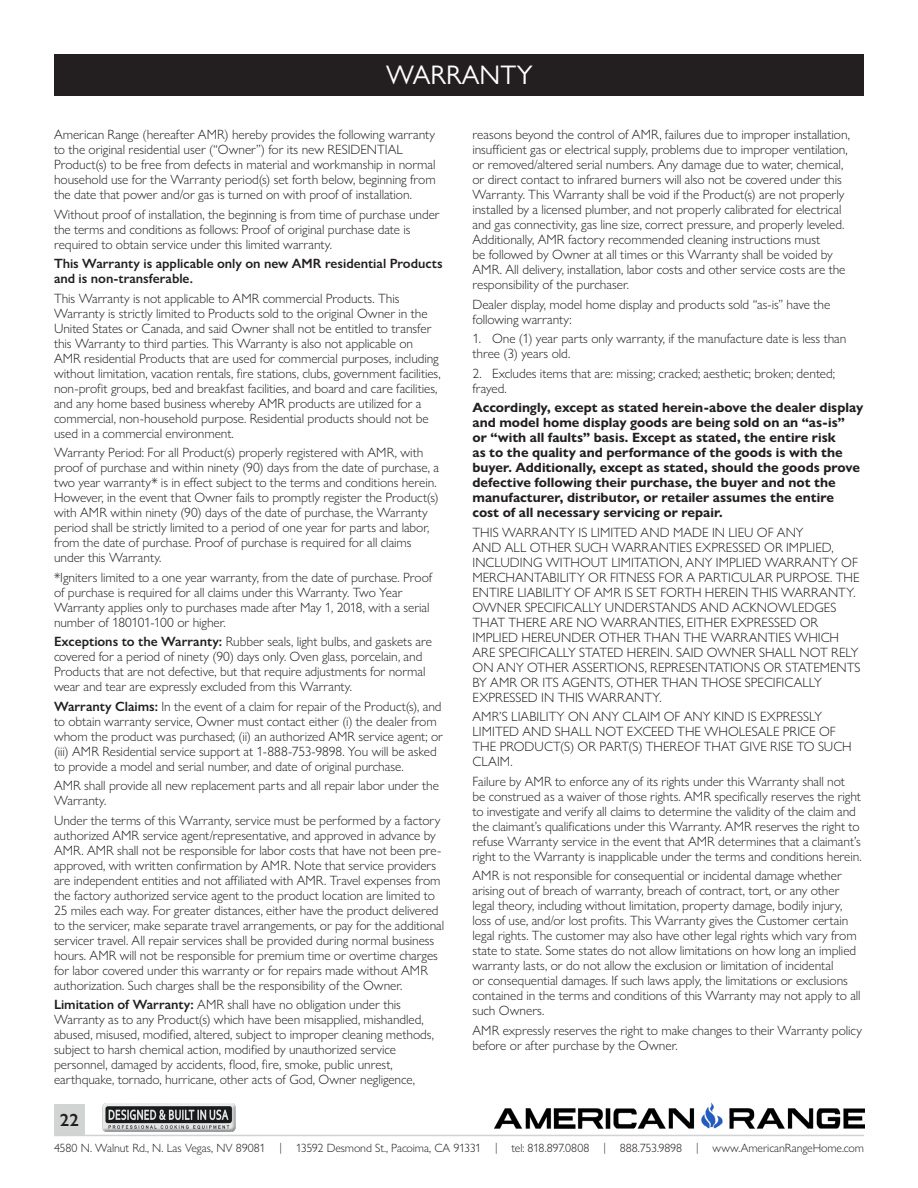
<style>
.page{position:relative;width:918px;height:1188px;background:#fff}
.page>*{position:absolute;margin:0;border:0;box-sizing:border-box;transform-origin:0 0}
.t1{font:27px "Gill Sans Nova";color:#fff}
.t2{font:600 17.85px "Gill Sans Nova";color:#231f20}
.t3{font:300 13.5px/15px "Gill Sans Nova";letter-spacing:-.005em;color:#231f20}
.t4{font:700 13.5px/15px "Gill Sans Nova";color:#231f20}
.t5{font:600 13.5px/15px "Gill Sans Nova";color:#231f20}
.t6{font:300 12px "Gill Sans Nova";letter-spacing:-.01em;color:#231f20}
.s1{font-weight:600}
</style>
<div class="page">
<img style="left:495px;top:1102px;width:369px;height:33px">
<div style="left:54px;top:1104px;width:31px;height:31px;background:#d2d3d3"></div>
<hr style="left:54px;top:1135px;width:810px;height:1px;background:#d1d2d4">
<img style="left:102px;top:1103px;width:134px;height:29px">
<div style="left:54px;top:54px;width:810px;height:42px;background:#231f20"></div>
<p class="t1" style="left:386px;top:59px;width:148px">WARRANTY</p>
<p class="t3" style="left:54px;top:127px;width:383px">American Range (hereafter AMR) hereby provides the following warranty to the original residential user (“Owner”) for its new RESIDENTIAL Product(s) to be free from defects in material and workmanship in normal household use for the Warranty period(s) set forth below, beginning from the date that power and/or gas is turned on with proof of installation.</p>
<p class="t3" style="left:54px;top:207px;width:387px">Without proof of installation, the beginning is from time of purchase under the terms and conditions as follows: Proof of original purchase date is required to obtain service under this limited warranty.</p>
<p class="t5" style="left:54px;top:256px;width:390px">This Warranty is applicable only on new AMR residential Products and is non-transferable.</p>
<p class="t3" style="left:54px;top:291px;width:388px">This Warranty is not applicable to AMR commercial Products. This Warranty is strictly limited to Products sold to the original Owner in the United States or Canada, and said Owner shall not be entitled to transfer this Warranty to third parties. This Warranty is also not applicable on AMR residential Products that are used for commercial purposes, including without limitation, vacation rentals, fire stations, clubs, government facilities, non-profit groups, bed and breakfast facilities, and board and care facilities, and any home based business whereby AMR products are utilized for a commercial, non-household purpose. Residential products should not be used in a commercial environment.</p>
<p class="t3" style="left:54px;top:445px;width:387px">Warranty Period: For all Product(s) properly registered with AMR, with proof of purchase and within ninety (90) days from the date of purchase, a two year warranty* is in effect subject to the terms and conditions herein.<br>However, in the event that Owner fails to promptly register the Product(s) with AMR within ninety (90) days of the date of purchase, the Warranty period shall be strictly limited to a period of one year for parts and labor, from the date of purchase. Proof of purchase is required for all claims under this Warranty.</p>
<p class="t3" style="left:54px;top:570px;width:380px">*Igniters limited to a one year warranty, from the date of purchase. Proof of purchase is required for all claims under this Warranty. Two Year Warranty applies only to purchases made after May 1, 2018, with a serial number of 180101-100 or higher.</p>
<p class="t3" style="left:54px;top:634px;width:380px"><span class="s1">Exceptions to the Warranty:</span> Rubber seals, light bulbs, and gaskets are covered for a period of ninety (90) days only. Oven glass, porcelain, and Products that are not defective, but that require adjustments for normal wear and tear are expressly excluded from this Warranty.</p>
<p class="t3" style="left:54px;top:699px;width:390px"><span class="s1">Warranty Claims:</span> In the event of a claim for repair of the Product(s), and to obtain warranty service, Owner must contact either (i) the dealer from whom the product was purchased; (ii) an authorized AMR service agent; or (iii) AMR Residential service support at 1-888-753-9898. You will be asked to provide a model and serial number, and date of original purchase.</p>
<p class="t3" style="left:54px;top:778px;width:386px">AMR shall provide all new replacement parts and all repair labor under the<br>Warranty.</p>
<p class="t3" style="left:54px;top:813px;width:392px">Under the terms of this Warranty, service must be performed by a factory authorized AMR service agent/representative, and approved in advance by AMR. AMR shall not be responsible for labor costs that have not been pre&shy;approved, with written confirmation by AMR. Note that service providers are independent entities and not affiliated with AMR. Travel expenses from the factory authorized service agent to the product location are limited to 25 miles each way. For greater distances, either have the product delivered to the servicer, make separate travel arrangements, or pay for the additional servicer travel. All repair services shall be provided during normal business hours. AMR will not be responsible for premium time or overtime charges for labor covered under this warranty or for repairs made without AMR authorization. Such charges shall be the responsibility of the Owner.</p>
<p class="t3" style="left:54px;top:997px;width:381px"><span class="s1">Limitation of Warranty:</span> AMR shall have no obligation under this Warranty as to any Product(s) which have been misapplied, mishandled, abused, misused, modified, altered, subject to improper cleaning methods, subject to harsh chemical action, modified by unauthorized service personnel, damaged by accidents, flood, fire, smoke, public unrest, earthquake, tornado, hurricane, other acts of God, Owner negligence,</p>
<p class="t3" style="left:472px;top:127px;width:379px">reasons beyond the control of AMR, failures due to improper installation, insufficient gas or electrical supply, problems due to improper ventilation, or removed/altered serial numbers. Any damage due to water, chemical, or direct contact to infrared burners will also not be covered under this Warranty. This Warranty shall be void if the Product(s) are not properly installed by a licensed plumber, and not properly calibrated for electrical and gas connectivity, gas line size, correct pressure, and properly leveled.<br>Additionally, AMR factory recommended cleaning instructions must<br>be followed by Owner at all times or this Warranty shall be voided by AMR. All delivery, installation, labor costs and other service costs are the responsibility of the purchaser.</p>
<p class="t3" style="left:472px;top:297px;width:359px">Dealer display, model home display and products sold “as-is” have the following warranty:</p>
<p class="t3" style="left:472px;top:331px;width:375px">1. One (1) year parts only warranty, if the manufacture date is less than three (3) years old.</p>
<p class="t3" style="left:472px;top:366px;width:364px">2. Excludes items that are: missing; cracked; aesthetic; broken; dented; frayed.</p>
<p class="t4" style="left:472px;top:400px;width:392px">Accordingly, except as stated herein-above the dealer display and model home display goods are being sold on an “as-is”<br>or “with all faults” basis. Except as stated, the entire risk<br>as to the quality and performance of the goods is with the buyer. Additionally, except as stated, should the goods prove defective following their purchase, the buyer and not the manufacturer, distributor, or retailer assumes the entire cost of all necessary servicing or repair.</p>
<p class="t3" style="left:472px;top:525px;width:390px">THIS WARRANTY IS LIMITED AND MADE IN LIEU OF ANY<br>AND ALL OTHER SUCH WARRANTIES EXPRESSED OR IMPLIED, INCLUDING WITHOUT LIMITATION, ANY IMPLIED WARRANTY OF MERCHANTABILITY OR FITNESS FOR A PARTICULAR PURPOSE. THE ENTIRE LIABILITY OF AMR IS SET FORTH HEREIN THIS WARRANTY.<br>OWNER SPECIFICALLY UNDERSTANDS AND ACKNOWLEDGES THAT THERE ARE NO WARRANTIES, EITHER EXPRESSED OR IMPLIED HEREUNDER OTHER THAN THE WARRANTIES WHICH ARE SPECIFICALLY STATED HEREIN. SAID OWNER SHALL NOT RELY ON ANY OTHER ASSERTIONS, REPRESENTATIONS OR STATEMENTS BY AMR OR ITS AGENTS, OTHER THAN THOSE SPECIFICALLY EXPRESSED IN THIS WARRANTY.</p>
<p class="t3" style="left:472px;top:709px;width:381px">AMR’S LIABILITY ON ANY CLAIM OF ANY KIND IS EXPRESSLY LIMITED AND SHALL NOT EXCEED THE WHOLESALE PRICE OF THE PRODUCT(S) OR PART(S) THEREOF THAT GIVE RISE TO SUCH CLAIM.</p>
<p class="t3" style="left:472px;top:774px;width:391px">Failure by AMR to enforce any of its rights under this Warranty shall not<br>be construed as a waiver of those rights. AMR specifically reserves the right to investigate and verify all claims to determine the validity of the claim and the claimant’s qualifications under this Warranty. AMR reserves the right to refuse Warranty service in the event that AMR determines that a claimant’s right to the Warranty is inapplicable under the terms and conditions herein.</p>
<p class="t3" style="left:472px;top:868px;width:390px">AMR is not responsible for consequential or incidental damage whether arising out of breach of warranty, breach of contract, tort, or any other legal theory, including without limitation, property damage, bodily injury, loss of use, and/or lost profits. This Warranty gives the Customer certain legal rights. The customer may also have other legal rights which vary from state to state. Some states do not allow limitations on how long an implied warranty lasts, or do not allow the exclusion or limitation of incidental<br>or consequential damages. If such laws apply, the limitations or exclusions contained in the terms and conditions of this Warranty may not apply to all such Owners.</p>
<p class="t3" style="left:472px;top:1023px;width:391px">AMR expressly reserves the right to make changes to their Warranty policy before or after purchase by the Owner.</p>
<h2 class="t2" style="left:60px;top:1109px;width:20px">22</h2>
<p class="t6" style="left:54px;top:1141px;width:811px">4580 N. Walnut Rd., N. Las Vegas, NV 89081 | 13592 Desmond St., Pacoima, CA 91331 | tel: 818.897.0808 | 888.753.9898 | www.AmericanRangeHome.com</p>
</div>
